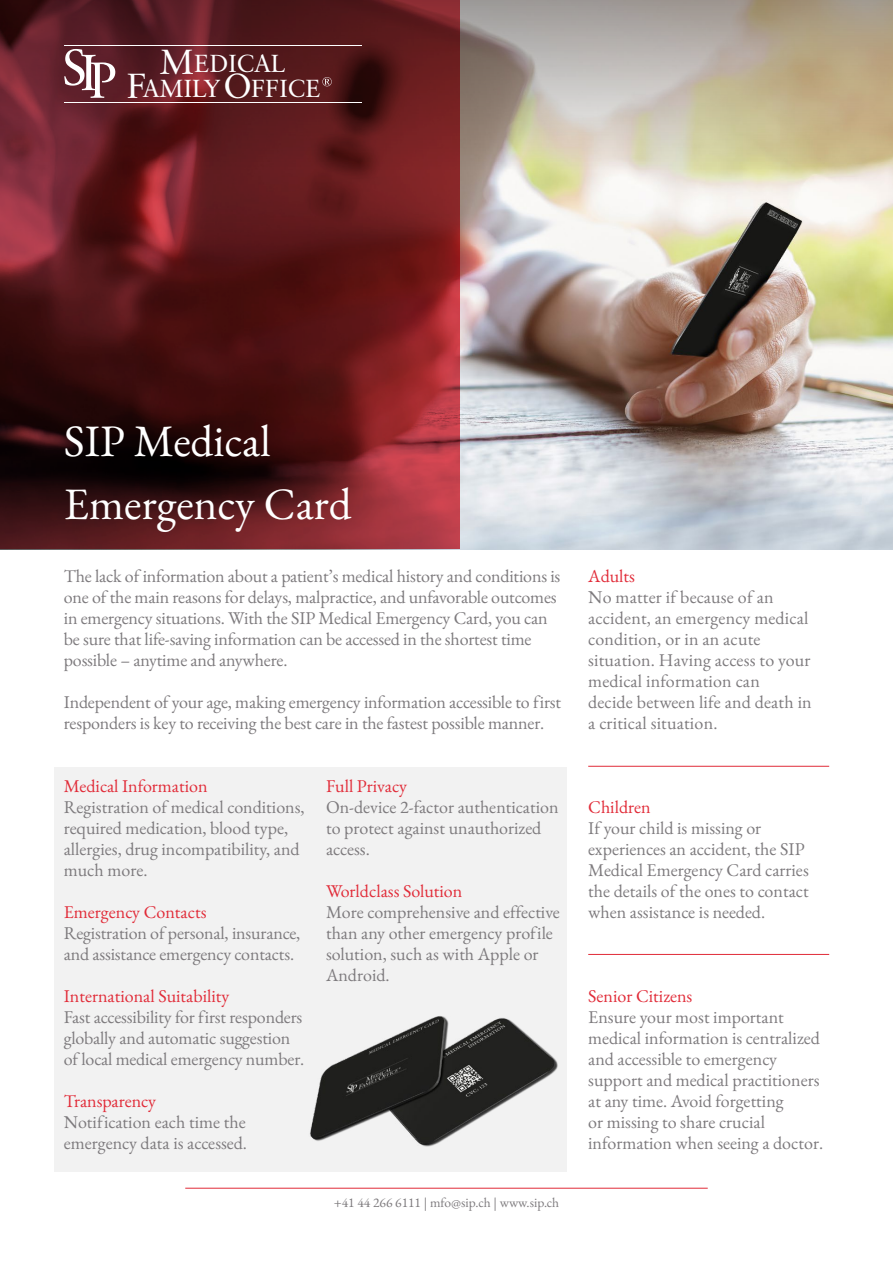
<style>
.page{position:relative;width:893px;height:1263px;background:#fff}
.page>*{position:absolute;margin:0;border:0;box-sizing:border-box;transform-origin:0 0}
.t1{font:45px/63px "EB Garamond";color:#fff}
.t2{font:24.6px/24.3px "Classical Garamond BT";color:#fff;text-align:center}
.t3{font:18px/21px "EB Garamond";color:#7d7a7d}
.t4{font:18px "EB Garamond";color:#e12b38}
.t5{font:13.5px "EB Garamond";color:#7d7a7d}
.s1{font-size:34.8px}
</style>
<div class="page">
<div style="left:54px;top:767px;width:513px;height:404px;background:#f2f2f2"></div>
<img style="left:459px;top:170px;width:434px;height:379px">
<svg style="left:459px;top:0;width:434px;height:170px;background:#baaf9a"></svg>
<svg style="left:0;top:0;width:459px;height:549px;background:#5c191d"></svg>
<svg style="left:64px;top:49px;width:51px;height:49px"></svg>
<svg style="left:322px;top:77px;width:10px;height:9px"></svg>
<hr style="left:64px;top:45px;width:298px;height:1px;background:#fff">
<hr style="left:64px;top:102px;width:297px;height:1px;background:#fff">
<hr style="left:185px;top:1188px;width:523px;height:1px;background:#e12b38">
<img style="left:310px;top:1016px;width:248px;height:131px">
<hr style="left:588px;top:766px;width:241px;height:1px;background:#e12b38">
<hr style="left:588px;top:954px;width:241px;height:1px;background:#e12b38">
<h2 class="t2" style="left:127px;top:51px;width:195px"><span class="s1">M</span>EDICAL<br><span class="s1">F</span>AMILY <span class="s1">O</span>FFICE</h2>
<h1 class="t1" style="left:64px;top:409px;width:289px">SIP Medical<br>Emergency Card</h1>
<p class="t3" style="left:64px;top:565px;width:498px">The lack of information about a patient’s medical history and conditions is one of the main reasons for delays, malpractice, and unfavorable outcomes in emergency situations. With the SIP Medical Emergency Card, you can be sure that life-saving information can be accessed in the shortest time possible – anytime and anywhere.</p>
<p class="t3" style="left:64px;top:691px;width:499px">Independent of your age, making emergency information accessible to first responders is key to receiving the best care in the fastest possible manner.</p>
<p class="t4" style="left:64px;top:774px;width:145px">Medical Information</p>
<p class="t3" style="left:64px;top:797px;width:242px">Registration of medical conditions, required medication, blood type, allergies, drug incompatibility, and much more.</p>
<p class="t4" style="left:64px;top:900px;width:144px">Emergency Contacts</p>
<p class="t3" style="left:64px;top:923px;width:238px">Registration of personal, insurance, and assistance emergency contacts.</p>
<p class="t4" style="left:64px;top:984px;width:167px">International Suitability</p>
<p class="t3" style="left:64px;top:1007px;width:242px">Fast accessibility for first responders globally and automatic suggestion of local medical emergency number.</p>
<p class="t4" style="left:64px;top:1089px;width:94px">Transparency</p>
<p class="t3" style="left:64px;top:1112px;width:185px">Notification each time the emergency data is accessed.</p>
<p class="t4" style="left:326px;top:774px;width:82px">Full Privacy</p>
<p class="t3" style="left:326px;top:796px;width:234px">On-device 2-factor authentication to protect against unauthorized access.</p>
<p class="t4" style="left:326px;top:879px;width:138px">Worldclass Solution</p>
<p class="t3" style="left:326px;top:901px;width:235px">More comprehensive and effective than any other emergency profile solution, such as with Apple or<br>Android.</p>
<p class="t5" style="left:334px;top:1194px;width:227px">+41 44 266 6111 | mfo@sip.ch | www.sip.ch</p>
<p class="t4" style="left:588px;top:564px;width:48px">Adults</p>
<p class="t3" style="left:588px;top:586px;width:225px">No matter if because of an accident, an emergency medical condition, or in an acute situation. Having access to your medical information can<br>decide between life and death in a critical situation.</p>
<p class="t4" style="left:588px;top:795px;width:64px">Children</p>
<p class="t3" style="left:588px;top:817px;width:222px">If your child is missing or experiences an accident, the SIP<br>Medical Emergency Card carries the details of the ones to contact when assistance is needed.</p>
<p class="t4" style="left:588px;top:984px;width:106px">Senior Citizens</p>
<p class="t3" style="left:588px;top:1006px;width:236px">Ensure your most important medical information is centralized and accessible to emergency support and medical practitioners at any time. Avoid forgetting<br>or missing to share crucial information when seeing a doctor.</p>
</div>
